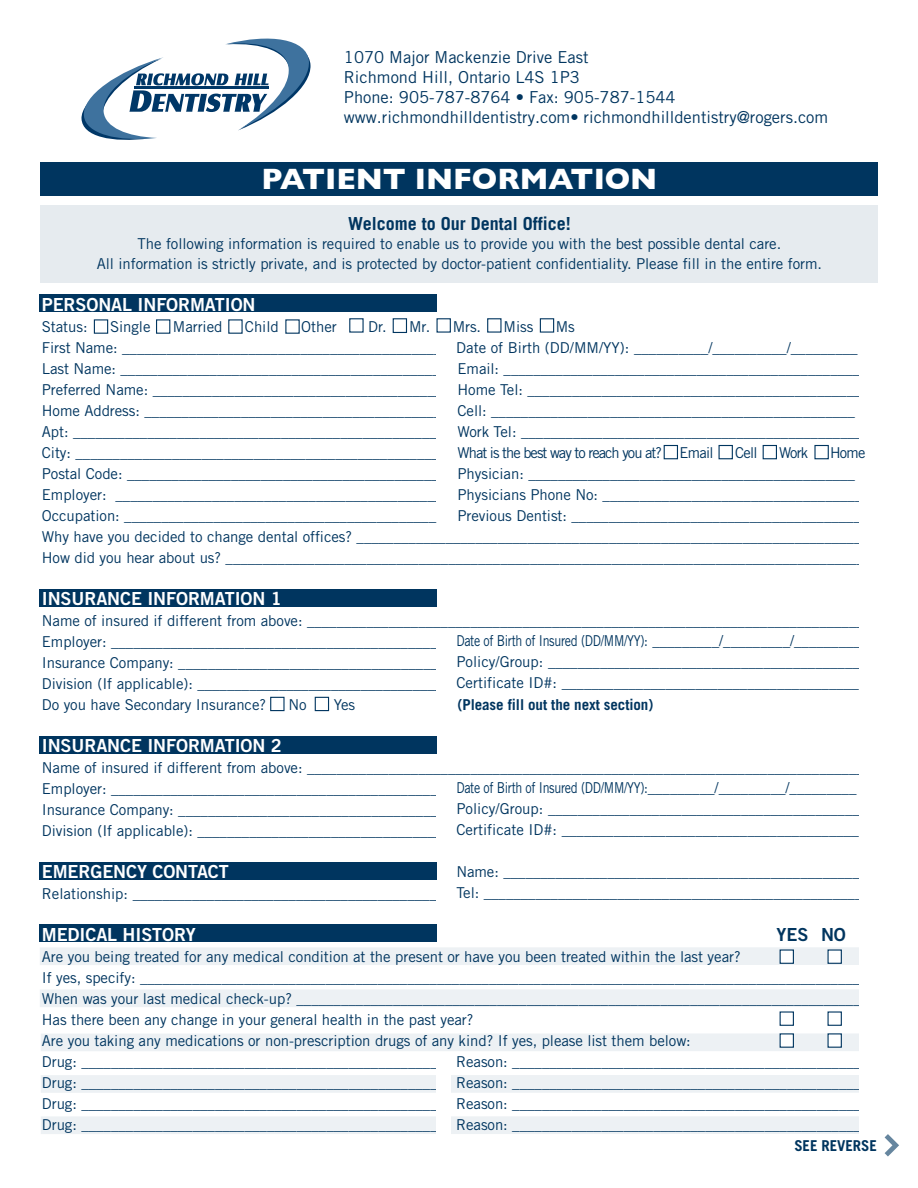
<style>
.page{position:relative;width:918px;height:1188px;background:#fff}
.page>*{position:absolute;margin:0;border:0;box-sizing:border-box;transform-origin:0 0}
.t1{font:700 30px "Gill Sans";color:#fff}
.t2{font:18px "Trade Gothic Bold Two";letter-spacing:-.005em;color:#fff}
.t3{font:700 18px "Trade Gothic";color:#00355f}
.t4{font:18px "Trade Gothic Bold Two";color:#00355f}
.t5{font:16.5px/19.8px "Trade Gothic";color:#00355f}
.t6{font:15px/21px "Trade Gothic";letter-spacing:-.005em;color:#00355f}
.t7{font:15px/21px "Trade Gothic";letter-spacing:-.005em;color:#00355f;scale:.83 1}
.t8{font:15px/21px "Trade Gothic";letter-spacing:-.025em;color:#00355f;scale:.83 1}
.t9{font:700 15px "Trade Gothic";letter-spacing:-.005em;color:#00355f}
</style>
<div class="page">
<div style="left:41px;top:205px;width:837px;height:78px;background:#e6ebef"></div>
<div style="left:40px;top:989px;width:838px;height:18px;background:#edf1f4"></div>
<div style="left:40px;top:947px;width:838px;height:18px;background:#edf1f4"></div>
<div style="left:41px;top:1033px;width:838px;height:18px;background:#edf1f4"></div>
<div style="left:41px;top:1075px;width:838px;height:18px;background:#edf1f4"></div>
<div style="left:41px;top:1116px;width:838px;height:18px;background:#edf1f4"></div>
<div style="left:40px;top:295px;width:397px;height:17px;background:#00355f"></div>
<div style="left:40px;top:589px;width:397px;height:18px;background:#00355f"></div>
<div style="left:40px;top:925px;width:397px;height:17px;background:#00355f"></div>
<div style="left:40px;top:736px;width:397px;height:18px;background:#00355f"></div>
<div style="left:40px;top:862px;width:397px;height:17px;background:#00355f"></div>
<div style="left:41px;top:162px;width:837px;height:34px;background:#00355f"></div>
<div style="left:780px;top:949px;width:14px;height:15px;background:#fff;border:1px solid #00355f"></div>
<div style="left:828px;top:949px;width:14px;height:15px;background:#fff;border:1px solid #00355f"></div>
<div style="left:780px;top:1011px;width:14px;height:15px;background:#fff;border:1px solid #00355f"></div>
<div style="left:828px;top:1011px;width:14px;height:15px;background:#fff;border:1px solid #00355f"></div>
<div style="left:780px;top:1033px;width:14px;height:15px;background:#fff;border:1px solid #00355f"></div>
<div style="left:828px;top:1033px;width:14px;height:15px;background:#fff;border:1px solid #00355f"></div>
<div style="left:270px;top:697px;width:15px;height:14px;background:#fff;border:1px solid #00355f"></div>
<div style="left:315px;top:697px;width:14px;height:14px;background:#fff;border:1px solid #00355f"></div>
<div style="left:94px;top:319px;width:14px;height:15px;background:#fff;border:1px solid #00355f"></div>
<svg style="left:156px;top:319px;width:14px;height:15px"></svg>
<svg style="left:228px;top:319px;width:15px;height:15px"></svg>
<svg style="left:285px;top:319px;width:15px;height:15px"></svg>
<div style="left:349px;top:318px;width:15px;height:15px;background:#fff;border:1px solid #00355f"></div>
<div style="left:393px;top:318px;width:14px;height:15px;background:#fff;border:1px solid #00355f"></div>
<div style="left:437px;top:318px;width:14px;height:15px;background:#fff;border:1px solid #00355f"></div>
<div style="left:487px;top:318px;width:15px;height:15px;background:#fff;border:1px solid #00355f"></div>
<div style="left:540px;top:318px;width:14px;height:15px;background:#fff;border:1px solid #00355f"></div>
<div style="left:859px;top:761px;width:22px;height:304px;background:#fff"></div>
<div style="left:859px;top:1052px;width:22px;height:83px;background:#fff"></div>
<div style="left:437px;top:1062px;width:14px;height:79px;background:#fff"></div>
<svg style="left:885px;top:1134px;width:14px;height:23px"></svg>
<div style="left:719px;top:445px;width:14px;height:14px;background:#fff;border:1px solid #00355f"></div>
<div style="left:664px;top:445px;width:14px;height:14px;background:#fff;border:1px solid #00355f"></div>
<div style="left:763px;top:445px;width:14px;height:14px;background:#fff;border:1px solid #00355f"></div>
<div style="left:814px;top:445px;width:15px;height:14px;background:#fff;border:1px solid #00355f"></div>
<svg style="left:81px;top:38px;width:230px;height:102px"></svg>
<p class="t5" style="left:344px;top:47px;width:486px">1070 Major Mackenzie Drive East<br>Richmond Hill, Ontario L4S 1P3<br>Phone: 905-787-8764 • Fax: 905-787-1544 www.richmondhilldentistry.com• richmondhilldentistry@rogers.com</p>
<h1 class="t1" style="left:262px;top:155px;width:397px">PATIENT INFORMATION</h1>
<p class="t3" style="left:348px;top:212px;width:224px">Welcome to Our Dental Office!</p>
<p class="t6" style="left:97px;top:234px;width:727px;line-height:19.5px;text-align:center">The following information is required to enable us to provide you with the best possible dental care.<br>All information is strictly private, and is protected by doctor-patient confidentiality. Please fill in the entire form.</p>
<p class="t2" style="left:42px;top:293px;width:215px">PERSONAL INFORMATION</p>
<p class="t6" style="left:42px;top:316px;width:47px">Status:</p>
<p class="t6" style="left:110px;top:316px;width:42px">Single</p>
<p class="t6" style="left:173px;top:316px;width:51px">Married</p>
<p class="t6" style="left:245px;top:316px;width:35px">Child</p>
<p class="t6" style="left:301px;top:316px;width:37px">Other</p>
<p class="t6" style="left:368px;top:316px;width:64px">Dr. Mr.</p>
<p class="t6" style="left:453px;top:316px;width:30px">Mrs.</p>
<p class="t6" style="left:504px;top:316px;width:31px">Miss</p>
<p class="t6" style="left:42px;top:316px;width:836px;text-indent:514px">Ms<br>First Name: ___________________________________________ Date of Birth (DD/MM/YY): __________/__________/_________ Last Name: ____________________________________________` Email: ________________________________________________ Preferred Name: ________________________________________ Home Tel: _______________________________________________ Home Address: _________________________________________ Cell: _________________________________________________ Apt: __________________________________________________ Work Tel: _______________________________________________ City: __________________________________________________ What is the best way to reach you at? Email</p>
<p class="t6" style="left:735px;top:442px;width:24px">Cell</p>
<p class="t6" style="left:779px;top:442px;width:31px">Work</p>
<p class="t6" style="left:42px;top:442px;width:825px;text-indent:788px">Home Postal Code: ___________________________________________ Physician: ____________________________________________ Employer: ____________________________________________ Physicians Phone No: ___________________________________ Occupation: __________________________________________</p>
<p class="t6" style="left:42px;top:505px;width:836px;text-indent:416px">Previous Dentist: _________________________________________<br>Why have you decided to change dental offices? _____________________________________________________________________<br>How did you hear about us? _______________________________________________________________________________________</p>
<p class="t2" style="left:42px;top:587px;width:241px">INSURANCE INFORMATION 1</p>
<p class="t6" style="left:42px;top:610px;width:824px">Name of insured if different from above: ___________________________________________________________________________ Employer: ____________________________________________<br>Insurance Company: ____________________________________<br>Division (If applicable): _________________________________<br>Do you have Secondary Insurance?</p>
<p class="t7" style="left:456px;top:630px;width:495px">Date of Birth of Insured (DD/MM/YY): _________/_________/_________<br>Policy/Group: __________________________________________<br>Certificate ID#: _________________________________________</p>
<p class="t6" style="left:289px;top:694px;width:20px">No</p>
<p class="t6" style="left:334px;top:694px;width:23px">Yes</p>
<p class="t9" style="left:458px;top:695px;width:197px">(Please fill out the next section)</p>
<p class="t2" style="left:42px;top:734px;width:241px">INSURANCE INFORMATION 2</p>
<p class="t6" style="left:42px;top:757px;width:826px">Name of insured if different from above: ___________________________________________________________________________ Employer: ____________________________________________<br>Insurance Company: ___________________________________<br>Division (If applicable): __________________________________ Certificate ID#: _________________________________________</p>
<p class="t2" style="left:42px;top:860px;width:189px">EMERGENCY CONTACT</p>
<p class="t6" style="left:42px;top:883px;width:397px">Relationship: _________________________________________</p>
<p class="t2" style="left:42px;top:923px;width:155px">MEDICAL HISTORY</p>
<p class="t4" style="left:777px;top:923px;width:71px">YES NO</p>
<p class="t6" style="left:42px;top:946px;width:828px">Are you being treated for any medical condition at the present or have you been treated within the last year?<br>If yes, specify: _________________________________________________________________________________________________ When was your last medical check-up? _____________________________________________________________________________ Has there been any change in your general health in the past year?<br>Are you taking any medications or non-prescription drugs of any kind? If yes, please list them below:<br>Drug: ________________________________________________ Reason: ________________________________________________ Drug: ________________________________________________ Reason: ________________________________________________ Drug: ________________________________________________ Reason: ________________________________________________ Drug: ________________________________________________ Reason: ________________________________________________</p>
<p class="t9" style="left:794px;top:1136px;width:84px">SEE REVERSE</p>
<p class="t8" style="left:456px;top:777px;width:488px">Date of Birth of Insured (DD/MM/YY):_________/_________/_________<br>Policy/Group: __________________________________________</p>
<p class="t6" style="left:456px;top:861px;width:412px">Name: _________________________________________________<br>Tel: ___________________________________________________</p>
</div>
